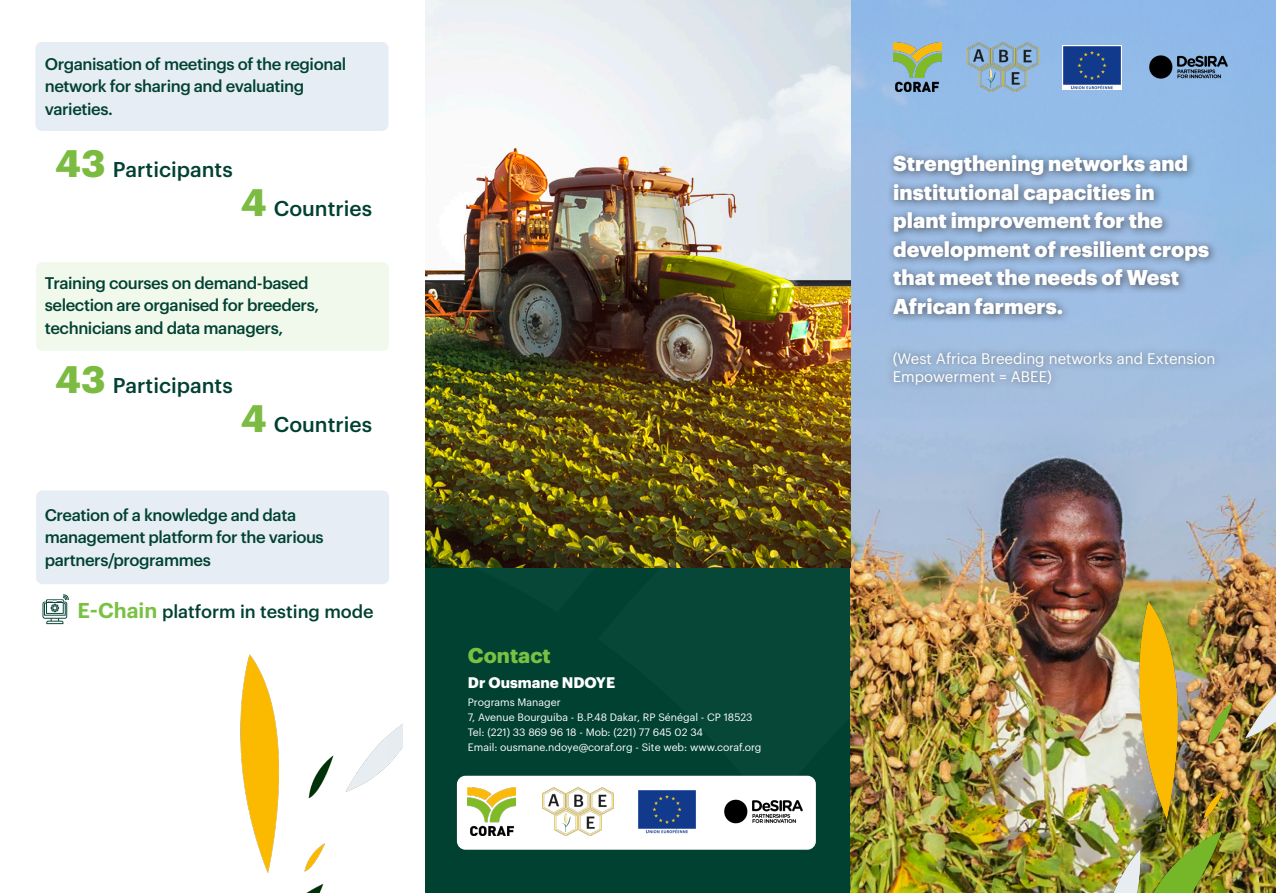
<style>
.page{position:relative;width:1276px;height:893px;background:#fff}
.page>*{position:absolute;margin:0;border:0;box-sizing:border-box;transform-origin:0 0}
.t1{font:900 21px/28.5px "Graphik";color:#fff}
.t2{font:500 21px "Graphik";color:#004131}
.t3{font:700 21px "Graphik";color:#79c142}
.t4{font:500 18px "Graphik";color:#004131}
.t5{font:500 16.5px/22.5px "Graphik";letter-spacing:-.025em;color:#004131}
.t6{font:15px/18px "Graphik";color:#fff}
.t7{font:700 15px "Graphik";color:#fff}
.t8{font:10.5px "Graphik";color:#fff}
.s1{font-weight:700;font-size:37.5px;color:#7cbb42}
.s2{font-weight:600;font-size:21px;color:#79c142}
</style>
<div class="page">
<div style="left:425px;top:0;width:426px;height:893px;background:#004131"></div>
<img style="left:850px;top:0;width:426px;height:893px">
<img style="left:967px;top:43px;width:71px;height:48px">
<img style="left:893px;top:43px;width:48px;height:48px">
<img style="left:1062px;top:45px;width:59px;height:44px">
<img style="left:1145px;top:38px;width:88px;height:58px">
<div style="left:885px;top:344px;width:337px;height:48px;background:#231f20;opacity:.55"></div>
<div style="left:886px;top:149px;width:332px;height:175px;background:#231f20;opacity:.7"></div>
<img style="left:1101px;top:602px;width:175px;height:291px">
<div style="left:457px;top:776px;width:359px;height:74px;background:#fff;border-radius:9px"></div>
<img style="left:542px;top:787px;width:71px;height:49px">
<img style="left:468px;top:787px;width:48px;height:49px">
<img style="left:638px;top:790px;width:58px;height:43px">
<img style="left:724px;top:799px;width:79px;height:25px">
<img style="left:240px;top:655px;width:162px;height:238px">
<div style="left:35px;top:42px;width:353px;height:89px;background:#e6edf5;border-radius:6px"></div>
<div style="left:36px;top:490px;width:353px;height:94px;background:#e6edf5;border-radius:6px"></div>
<div style="left:36px;top:262px;width:353px;height:89px;background:#f1f8ec;border-radius:6px"></div>
<svg style="left:43px;top:594px;width:26px;height:30px"></svg>
<img style="left:425px;top:0;width:426px;height:567px">
<p class="t5" style="left:45px;top:51px;width:303px">Organisation of meetings of the regional network for sharing and evaluating varieties.</p>
<p class="t2" style="left:56px;top:154px;width:179px"><span class="s1">43</span> Participants</p>
<p class="t2" style="left:241px;top:193px;width:133px"><span class="s1">4</span> Countries</p>
<p class="t5" style="left:45px;top:270px;width:276px">Training courses on demand-based selection are organised for breeders, technicians and data managers,</p>
<p class="t2" style="left:56px;top:369px;width:179px"><span class="s1">43</span> Participants</p>
<p class="t2" style="left:241px;top:409px;width:133px"><span class="s1">4</span> Countries</p>
<p class="t5" style="left:45px;top:502px;width:280px">Creation of a knowledge and data management platform for the various partners/programmes</p>
<p class="t4" style="left:77px;top:598px;width:298px"><span class="s2">E-Chain</span> platform in testing mode</p>
<p class="t3" style="left:468px;top:639px;width:84px">Contact</p>
<p class="t7" style="left:468px;top:671px;width:149px">Dr Ousmane NDOYE</p>
<p class="t8" style="left:468px;top:695px;width:94px">Programs Manager</p>
<p class="t8" style="left:468px;top:710px;width:286px">7, Avenue Bourguiba - B.P.48 Dakar, RP Sénégal - CP 18523</p>
<p class="t8" style="left:468px;top:725px;width:237px">Tel: (221) 33 869 96 18 - Mob: (221) 77 645 02 34</p>
<p class="t8" style="left:468px;top:740px;width:295px">Email: ousmane.ndoye@coraf.org - Site web: www.coraf.org</p>
<p class="t1" style="left:893px;top:148px;width:317px">Strengthening networks and institutional capacities in plant improvement for the development of resilient crops that meet the needs of West<br>African farmers.</p>
<p class="t6" style="left:892px;top:348px;width:324px">(West Africa Breeding networks and Extension<br>Empowerment = ABEE)</p>
</div>
